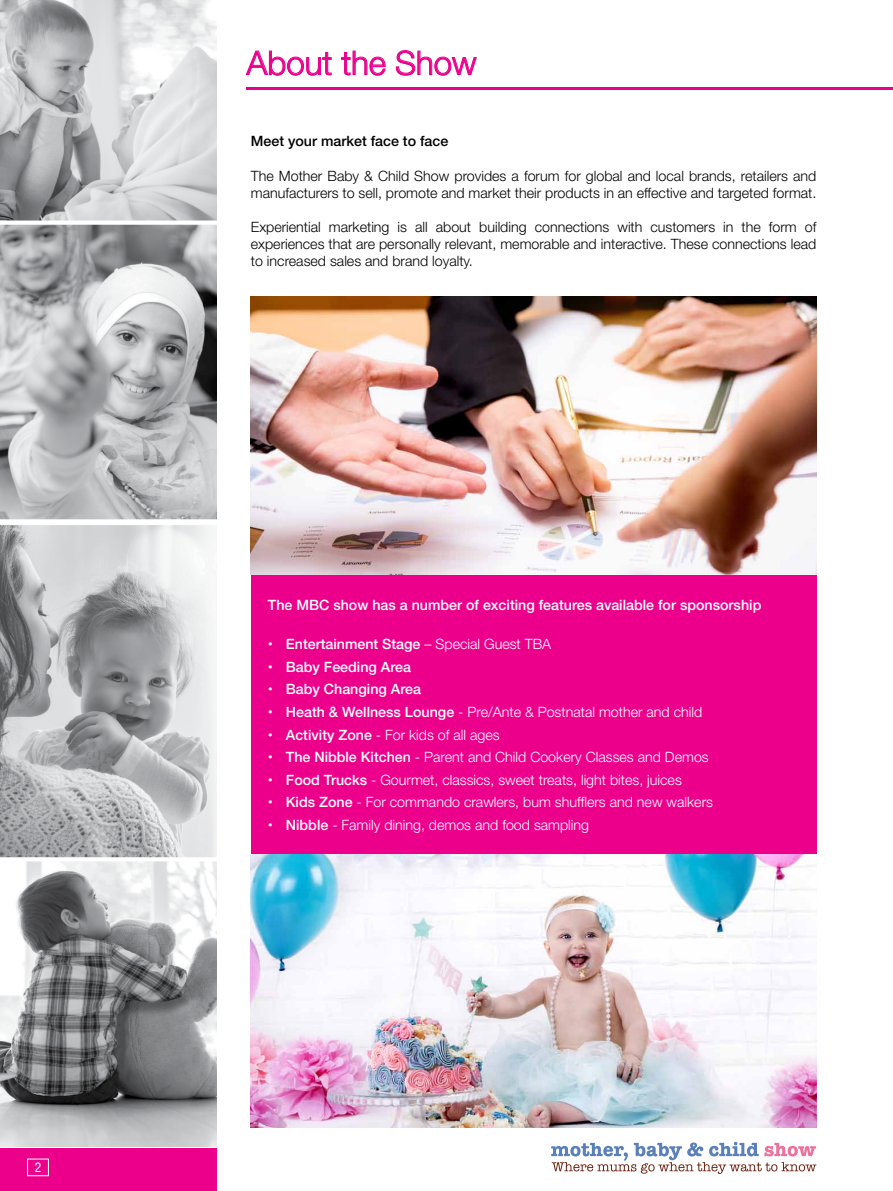
<style>
.page{position:relative;width:893px;height:1191px;background:#fff}
.page>*{position:absolute;margin:0;border:0;box-sizing:border-box;transform-origin:0 0}
.t1{font:300 33px "Helvetica Neue LT Pro";color:#ec008b}
.t2{font:300 14.25px/17.1px "Helvetica Neue LT Pro";color:#000}
.t3{font:300 14.25px "Helvetica Neue LT Pro";color:#fff}
.t4{font:500 14.25px "Helvetica Neue LT Pro";color:#fff}
.t5{font:500 14.25px "Helvetica Neue LT Pro";color:#000}
.t6{font:condensed 13.5px "Helvetica Neue LT Pro";color:#fff}
.s1{font-family:"Helvetica Neue";font-weight:400}
.s2{font-weight:300}
.s3{font-weight:500}
</style>
<div class="page">
<div style="left:0;top:1148px;width:217px;height:43px;background:#ec008b"></div>
<svg style="left:551px;top:1141px;width:265px;height:33px"></svg>
<div style="left:27px;top:1158px;width:22px;height:18px;border:1px solid #fff"></div>
<svg style="left:246px;top:51px;width:86px;height:24px"></svg>
<svg style="left:341px;top:51px;width:45px;height:24px"></svg>
<svg style="left:396px;top:50px;width:81px;height:25px"></svg>
<hr style="left:247px;top:87px;width:646px;height:2px;background:#ec008b">
<div style="left:251px;top:574px;width:565px;height:281px;background:#ec008b"></div>
<img style="left:0;top:0;width:217px;height:1146px">
<img style="left:251px;top:297px;width:565px;height:277px">
<img style="left:251px;top:855px;width:565px;height:272px">
<p class="t6" style="left:35px;top:1159px;width:8px">2</p>
<h1 class="t1" style="left:247px;top:43px;width:231px">About the Show</h1>
<p class="t5" style="left:251px;top:133px;width:199px">Meet your market face to face</p>
<p class="t2" style="left:251px;top:167px;width:567px">The Mother Baby &amp; Child Show provides a forum for global and local brands, retailers and manufacturers to sell, promote and market their products in an effective and targeted format.</p>
<p class="t2" style="left:251px;top:218px;width:567px;text-align:justify">Experiential marketing is all about building connections with customers in the form of experiences that are personally relevant, memorable and interactive. These connections lead to increased sales and brand loyalty.</p>
<p class="t4" style="left:268px;top:596px;width:495px">The MBC show has a number of exciting features available for sponsorship</p>
<p class="t4" style="left:268px;top:636px;width:285px"><span class="s1">•</span> Entertainment Stage <span class="s2">– Special Guest TBA</span></p>
<p class="t4" style="left:268px;top:658px;width:145px"><span class="s1">•</span> Baby Feeding Area</p>
<p class="t4" style="left:268px;top:681px;width:155px"><span class="s1">•</span> Baby Changing Area</p>
<p class="t3" style="left:268px;top:703px;width:436px"><span class="s1">•</span> <span class="s3">Heath &amp; Wellness Lounge</span> - Pre/Ante &amp; Postnatal mother and child</p>
<p class="t3" style="left:268px;top:725px;width:233px"><span class="s1">•</span> <span class="s3">Activity Zone</span> - For kids of all ages</p>
<p class="t3" style="left:268px;top:748px;width:442px"><span class="s1">•</span> <span class="s3">The Nibble Kitchen</span> - Parent and Child Cookery Classes and Demos</p>
<p class="t3" style="left:268px;top:770px;width:415px"><span class="s1">•</span> <span class="s3">Food Trucks</span> - Gourmet, classics, sweet treats, light bites, juices</p>
<p class="t3" style="left:268px;top:793px;width:447px"><span class="s1">•</span> <span class="s3">Kids Zone</span> - For commando crawlers, bum shufflers and new walkers</p>
<p class="t3" style="left:268px;top:815px;width:323px"><span class="s1">•</span> <span class="s3">Nibble</span> - Family dining, demos and food sampling</p>
</div>
